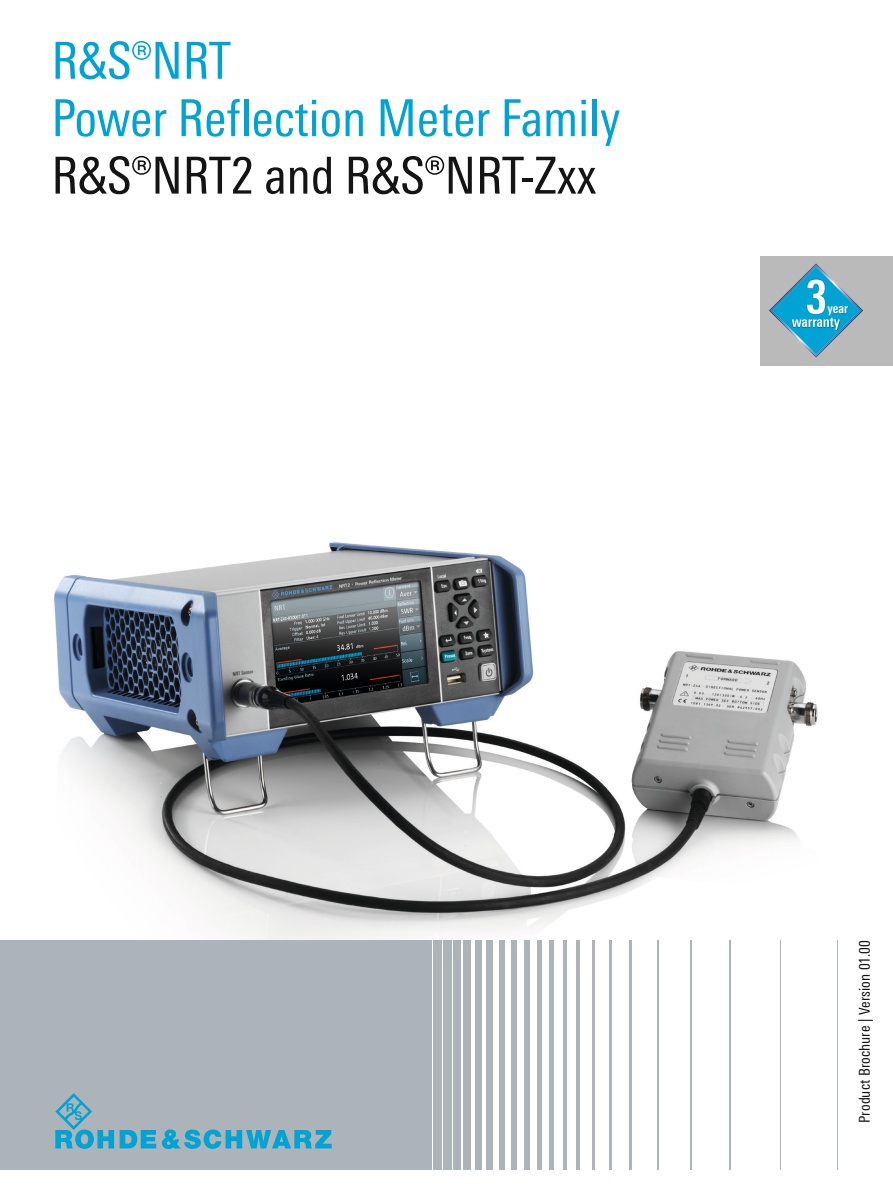
<style>
.page{position:relative;width:893px;height:1191px;background:#fff}
.page>*{position:absolute;margin:0;border:0;box-sizing:border-box;transform-origin:0 0}
.t1{font:51px/57.4px "Linotype Univers 420 Cn";color:#00a3d3}
.t2{font:51px "Linotype Univers 420 Cn";color:#131413}
.t3{font:15px "Linotype Univers 420 Cn";letter-spacing:.005em;color:#131413}
.t4{font:700 13.35px "Linotype Univers 620 Cn";color:#fff}
</style>
<div class="page">
<img style="left:54px;top:542px;width:764px;height:533px">
<div style="left:0;top:940px;width:432px;height:230px;background:#acb4b9"></div>
<div style="left:433px;top:940px;width:9px;height:230px;background:#acb4b9"></div>
<div style="left:443px;top:940px;width:8px;height:230px;background:#acb4b9"></div>
<div style="left:453px;top:940px;width:8px;height:230px;background:#acb4b9"></div>
<div style="left:464px;top:940px;width:7px;height:230px;background:#acb4b9"></div>
<div style="left:475px;top:940px;width:6px;height:230px;background:#acb4b9"></div>
<div style="left:487px;top:940px;width:6px;height:230px;background:#acb4b9"></div>
<div style="left:499px;top:940px;width:6px;height:230px;background:#acb4b9"></div>
<div style="left:511px;top:940px;width:6px;height:230px;background:#acb4b9"></div>
<div style="left:524px;top:940px;width:5px;height:230px;background:#acb4b9"></div>
<hr style="left:537px;top:940px;width:4px;height:230px;background:#acb4b9">
<hr style="left:550px;top:940px;width:4px;height:230px;background:#acb4b9">
<hr style="left:563px;top:940px;width:4px;height:230px;background:#acb4b9">
<hr style="left:576px;top:940px;width:4px;height:230px;background:#acb4b9">
<hr style="left:592px;top:940px;width:3px;height:230px;background:#acb4b9">
<hr style="left:609px;top:940px;width:3px;height:230px;background:#acb4b9">
<hr style="left:630px;top:940px;width:2px;height:230px;background:#acb4b9">
<hr style="left:658px;top:940px;width:1px;height:230px;background:#acb4b9">
<hr style="left:690px;top:940px;width:2px;height:230px;background:#acb4b9">
<hr style="left:730px;top:940px;width:1px;height:230px;background:#acb4b9">
<hr style="left:780px;top:940px;width:1px;height:230px;background:#acb4b9">
<hr style="left:837px;top:940px;width:1px;height:230px;background:#acb4b9">
<svg style="left:120px;top:1130px;width:36px;height:18px"></svg>
<svg style="left:55px;top:1093px;width:59px;height:56px"></svg>
<svg style="left:162px;top:1129px;width:170px;height:20px"></svg>
<div style="left:760px;top:256px;width:133px;height:109px;background:#bababb"></div>
<svg style="left:769px;top:263px;width:94px;height:94px"></svg>
<img style="left:827px;top:301px;width:22px;height:16px">
<p class="t1" style="left:51px;top:32px;width:570px">R&amp;S®NRT<br>Power Reflection Meter Family</p>
<p class="t2" style="left:51px;top:146px;width:546px">R&amp;S®NRT2 and R&amp;S®NRT-Zxx</p>
<p class="t4" style="left:827px;top:301px;width:22px">year</p>
<p class="t3" style="left:856px;top:1123px;width:185px;rotate:-90deg">Product Brochure | Version 01.00</p>
</div>
